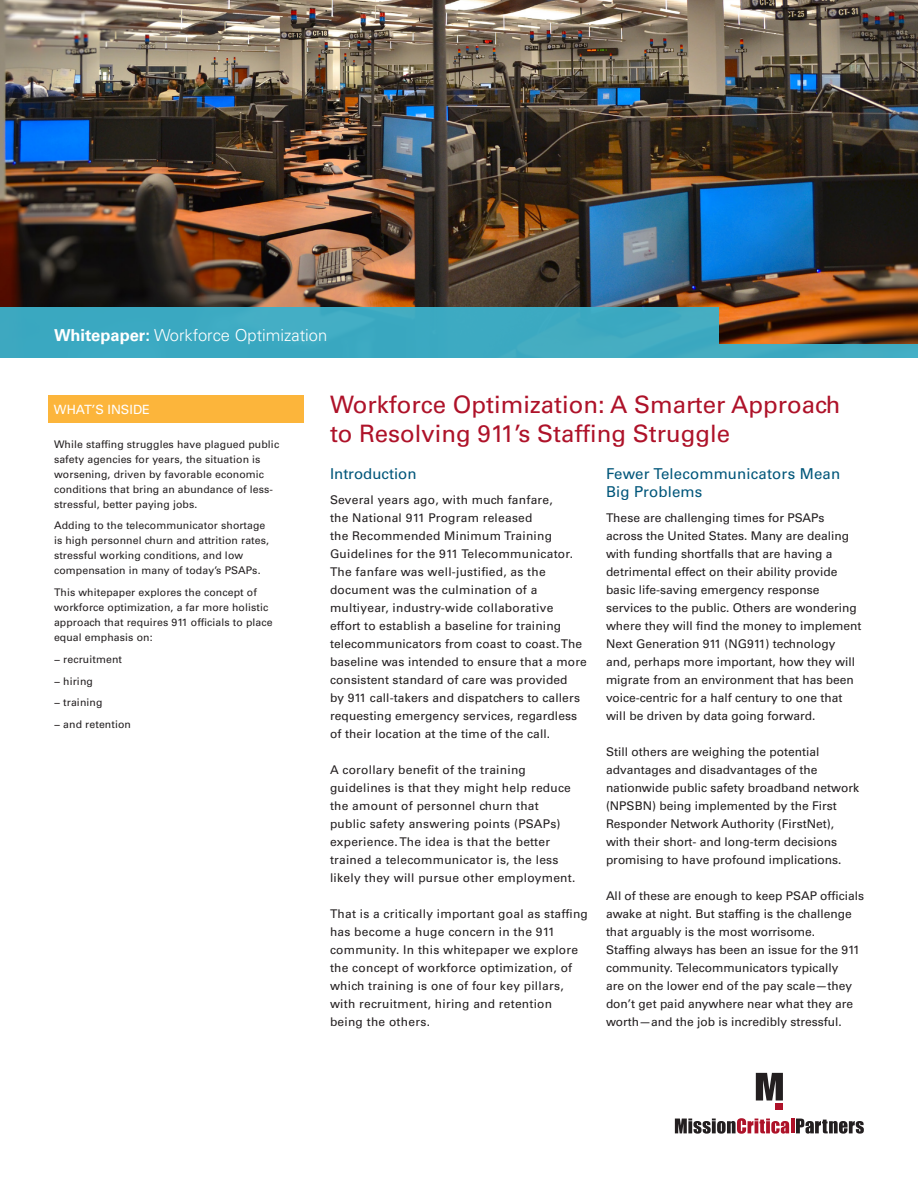
<style>
.page{position:relative;width:918px;height:1188px;background:#fff}
.page>*{position:absolute;margin:0;border:0;box-sizing:border-box;transform-origin:0 0}
.t1{font:24px "Univers LT Std";color:#ae1229}
.t2{font:300 16.5px "Univers LT Std";color:#fff}
.Main_Subhead{font:15px/18px "Univers LT Std";letter-spacing:.01em;color:#00567a}
.t3{font:12.75px "Univers LT Std";color:#fff}
.Body_Copy{font:12px/18px "Univers LT Std";color:#231f20}
.Body_Copy-2{font:12px/18px "Univers LT Std";letter-spacing:.02em;color:#231f20}
.Left_Side_Body_Conte{font:10.5px/15px "Univers LT Std";letter-spacing:.01em;color:#231f20}
.s1{font-weight:700}
</style>
<div class="page">
<div style="left:48px;top:396px;width:255px;height:27px;background:#fcb53b"></div>
<svg style="left:675px;top:1118px;width:114px;height:16px"></svg>
<hr style="left:791px;top:1119px;width:3px;height:14px;background:#ae1229">
<svg style="left:796px;top:1119px;width:68px;height:15px"></svg>
<div style="left:776px;top:1103px;width:7px;height:6px;background:#ae1229"></div>
<svg style="left:756px;top:1073px;width:27px;height:27px"></svg>
<img style="left:0;top:0;width:918px;height:344px">
<div style="left:0;top:344px;width:918px;height:14px;background:#3daac1"></div>
<div style="left:0;top:307px;width:719px;height:46px;background:#3ca9c1"></div>
<p class="t2" style="left:54px;top:325px;width:275px"><span class="s1">Whitepaper:</span> Workforce Optimization</p>
<p class="t3" style="left:54px;top:402px;width:98px">WHAT’S INSIDE</p>
<p class="t1" style="left:330px;top:391px;width:512px">Workforce Optimization: A Smarter Approach</p>
<p class="Left_Side_Body_Conte" style="left:54px;top:436px;width:227px">While staffing struggles have plagued public</p>
<p class="t1" style="left:330px;top:419px;width:402px">to Resolving 911’s Staffing Struggle</p>
<p class="Left_Side_Body_Conte" style="left:54px;top:451px;width:221px">safety agencies for years, the situation is worsening, driven by favorable economic conditions that bring an abundance of less&shy;stressful, better paying jobs.</p>
<p class="Left_Side_Body_Conte" style="left:54px;top:518px;width:217px">Adding to the telecommunicator shortage is high personnel churn and attrition rates, stressful working conditions, and low compensation in many of today’s PSAPs.</p>
<p class="Left_Side_Body_Conte" style="left:54px;top:585px;width:220px">This whitepaper explores the concept of workforce optimization, a far more holistic approach that requires 911 officials to place equal emphasis on:</p>
<p class="Left_Side_Body_Conte" style="left:54px;top:652px;width:70px">− recruitment</p>
<p class="Left_Side_Body_Conte" style="left:54px;top:673px;width:40px">− hiring</p>
<p class="Left_Side_Body_Conte" style="left:54px;top:695px;width:50px">− training</p>
<p class="Left_Side_Body_Conte" style="left:54px;top:717px;width:79px">− and retention</p>
<p class="Main_Subhead" style="left:330px;top:465px;width:88px">Introduction</p>
<p class="Body_Copy" style="left:330px;top:491px;width:258px">Several years ago, with much fanfare,<br>the National 911 Program released<br>the Recommended Minimum Training Guidelines for the 911 Telecommunicator.<br>The fanfare was well-justified, as the document was the culmination of a multiyear, industry-wide collaborative effort to establish a baseline for training telecommunicators from coast to coast. The baseline was intended to ensure that a more consistent standard of care was provided<br>by 911 call-takers and dispatchers to callers requesting emergency services, regardless of their location at the time of the call.</p>
<p class="Body_Copy-2" style="left:330px;top:761px;width:247px">A corollary benefit of the training guidelines is that they might help reduce the amount of personnel churn that public safety answering points (PSAPs) experience. The idea is that the better trained a telecommunicator is, the less likely they will pursue other employment.</p>
<p class="Body_Copy-2" style="left:330px;top:905px;width:259px">That is a critically important goal as staffing has become a huge concern in the 911 community. In this whitepaper we explore the concept of workforce optimization, of which training is one of four key pillars, with recruitment, hiring and retention being the others.</p>
<p class="Main_Subhead" style="left:606px;top:465px;width:236px">Fewer Telecommunicators Mean<br>Big Problems</p>
<p class="Body_Copy" style="left:606px;top:509px;width:257px">These are challenging times for PSAPs across the United States. Many are dealing with funding shortfalls that are having a detrimental effect on their ability provide basic life-saving emergency response services to the public. Others are wondering where they will find the money to implement Next Generation 911 (NG911) technology and, perhaps more important, how they will migrate from an environment that has been voice-centric for a half century to one that will be driven by data going forward.</p>
<p class="Body_Copy" style="left:606px;top:743px;width:255px">Still others are weighing the potential advantages and disadvantages of the nationwide public safety broadband network (NPSBN) being implemented by the First Responder Network Authority (FirstNet), with their short- and long-term decisions promising to have profound implications.</p>
<p class="Body_Copy" style="left:606px;top:887px;width:260px">All of these are enough to keep PSAP officials awake at night. But staffing is the challenge that arguably is the most worrisome.<br>Staffing always has been an issue for the 911 community. Telecommunicators typically<br>are on the lower end of the pay scale—they don’t get paid anywhere near what they are worth—and the job is incredibly stressful.</p>
</div>
